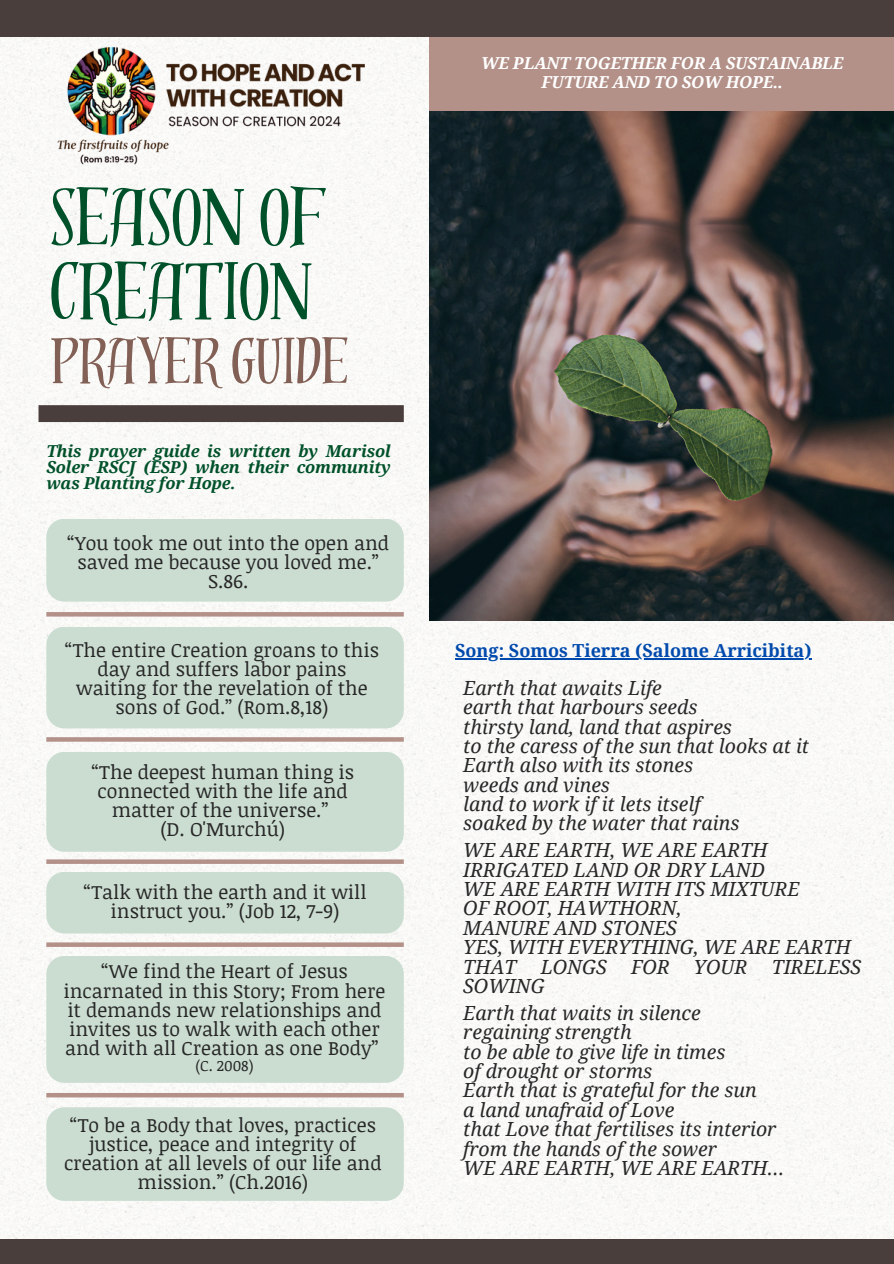
<style>
.page{position:relative;width:894px;height:1264px;background:#fff}
.page>*{position:absolute;margin:0;border:0;box-sizing:border-box;transform-origin:0 0}
.t1{font:75px/74.2px "Distillery Display";color:#00512a}
.t2{font:60px "Distillery Display";color:#826056}
.t3{font:italic 19.5px/19.4px "Droid Serif";color:#272727}
.t4{font:19.5px/19.2px "Noticia Text";color:#272727;text-align:center}
.t5{font:700 18px "Droid Serif";color:#004aad}
.t6{font:italic 700 16.5px/15.8px "Droid Serif";letter-spacing:-.01em;color:#00512a;text-align:justify}
.t7{font:italic 700 16.5px/19.2px "Droid Serif";letter-spacing:-.01em;color:#fff;text-align:center}
.t8{font:15px "Noticia Text";color:#272727}
</style>
<div class="page">
<img style="left:0;top:36px;width:893px;height:1202px">
<div style="left:429px;top:33px;width:464px;height:79px;background:#b39189"></div>
<div style="left:0;top:1238px;width:893px;height:25px;background:#493e3c"></div>
<div style="left:46px;top:519px;width:357px;height:82px;background:#cbddd1;border-radius:18px"></div>
<div style="left:46px;top:626px;width:357px;height:102px;background:#cbddd1;border-radius:18px"></div>
<div style="left:46px;top:751px;width:357px;height:100px;background:#cbddd1;border-radius:18px"></div>
<div style="left:46px;top:871px;width:357px;height:62px;background:#cbddd1;border-radius:18px"></div>
<div style="left:46px;top:955px;width:357px;height:127px;background:#cbddd1;border-radius:18px"></div>
<div style="left:46px;top:1107px;width:357px;height:93px;background:#cbddd1;border-radius:18px"></div>
<hr style="left:46px;top:612px;width:357px;height:4px;background:#b39189">
<div style="left:38px;top:405px;width:365px;height:17px;background:#493e3c"></div>
<svg style="left:46px;top:737px;width:357px;height:4px"></svg>
<svg style="left:46px;top:859px;width:357px;height:4px"></svg>
<svg style="left:46px;top:942px;width:357px;height:4px"></svg>
<div style="left:46px;top:1092px;width:357px;height:5px;background:#b39189"></div>
<img style="left:57px;top:48px;width:307px;height:117px">
<img style="left:429px;top:112px;width:464px;height:508px">
<hr style="left:455px;top:658px;width:356px;height:1px;background:#004aad">
<div style="left:0;top:0;width:893px;height:36px;background:#493e3c"></div>
<p class="t1" style="left:51px;top:182px;width:277px">SEASON OF<br>CREATION</p>
<p class="t2" style="left:51px;top:327px;width:299px">PRAYER GUIDE</p>
<h4 class="t6" style="left:46px;top:444px;width:346px">This prayer guide is written by Marisol Soler RSCJ (ESP) when their community was Planting for Hope.</h4>
<h4 class="t4" style="left:67px;top:532px;width:323px">“You took me out into the open and saved me because you loved me.”<br>S.86.</h4>
<h4 class="t4" style="left:65px;top:639px;width:315px">“The entire Creation groans to this day and suffers labor pains waiting for the revelation of the sons of God.” (Rom.8,18)</h4>
<h4 class="t4" style="left:91px;top:761px;width:264px">“The deepest human thing is connected with the life and matter of the universe.”<br>(D. O'Murchú)</h4>
<h3 class="t4" style="left:84px;top:882px;width:284px">“Talk with the earth and it will instruct you.” (Job 12, 7-9)</h3>
<h4 class="t4" style="left:63px;top:961px;width:323px">“We find the Heart of Jesus incarnated in this Story; From here it demands new relationships and invites us to walk with each other and with all Creation as one Body”</h4>
<h4 class="t8" style="left:195px;top:1054px;width:60px">(C. 2008)</h4>
<h2 class="t4" style="left:64px;top:1114px;width:319px">“To be a Body that loves, practices justice, peace and integrity of creation at all levels of our life and mission.” (Ch.2016)</h2>
<p class="t7" style="left:481px;top:53px;width:363px">WE PLANT TOGETHER FOR A SUSTAINABLE<br>FUTURE AND TO SOW HOPE..</p>
<h1 class="t5" style="left:455px;top:640px;width:358px">Song: Somos Tierra (Salome Arricibita)</h1>
<h4 class="t3" style="left:463px;top:678px;width:347px">Earth that awaits Life<br>earth that harbours seeds<br>thirsty land, land that aspires<br>to the caress of the sun that looks at it<br>Earth also with its stones<br>weeds and vines<br>land to work if it lets itself<br>soaked by the water that rains</h4>
<h4 class="t3" style="left:463px;top:840px;width:399px">WE ARE EARTH, WE ARE EARTH<br>IRRIGATED LAND OR DRY LAND<br>WE ARE EARTH WITH ITS MIXTURE<br>OF ROOT, HAWTHORN,<br>MANURE AND STONES<br>YES, WITH EVERYTHING, WE ARE EARTH<br>THAT LONGS FOR YOUR TIRELESS<br>SOWING</h4>
<h4 class="t3" style="left:463px;top:1003px;width:322px">Earth that waits in silence regaining strength<br>to be able to give life in times<br>of drought or storms<br>Earth that is grateful for the sun<br>a land unafraid of Love<br>that Love that fertilises its interior from the hands of the sower<br>WE ARE EARTH, WE ARE EARTH...</h4>
</div>
